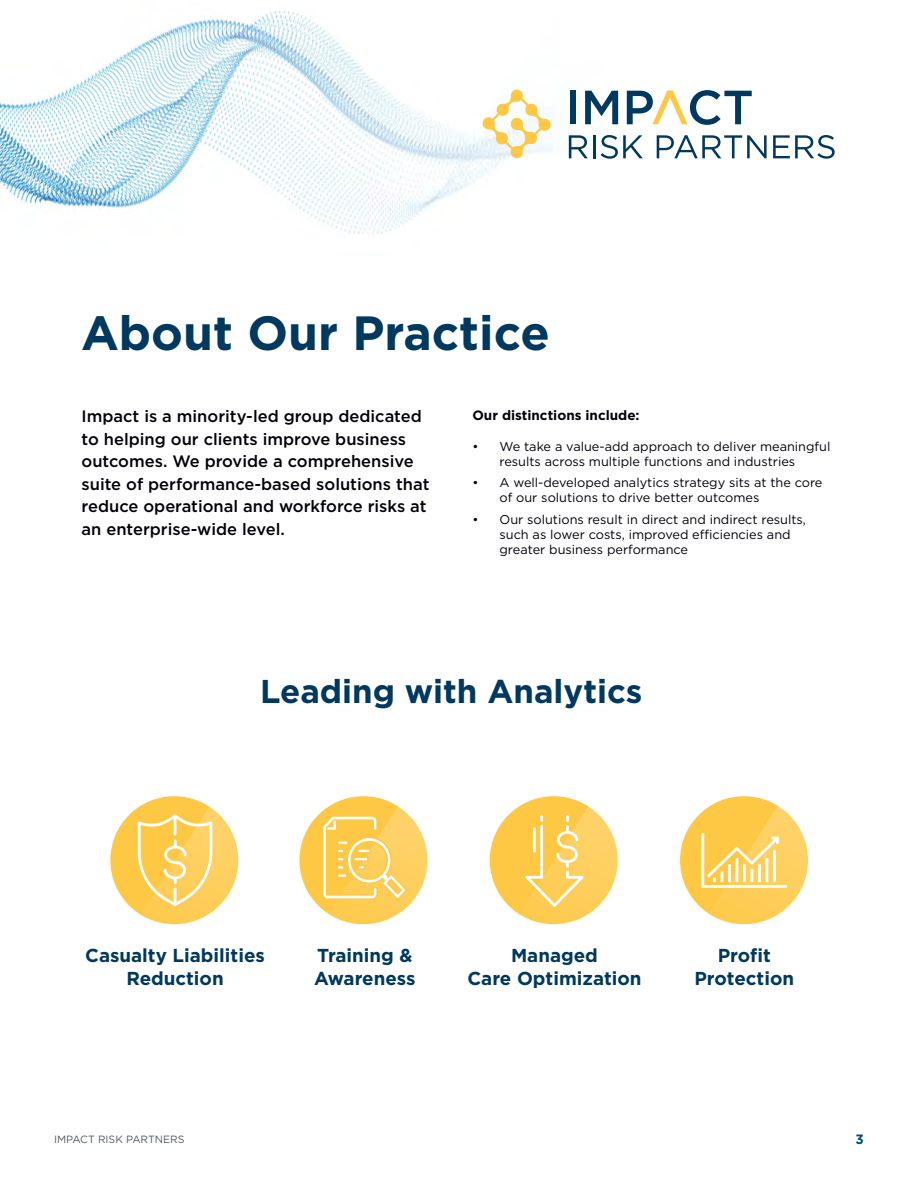
<style>
.page{position:relative;width:918px;height:1188px;background:#fff}
.page>*{position:absolute;margin:0;border:0;box-sizing:border-box;transform-origin:0 0}
.Heading_1{font:700 48px "Gotham";color:#00395f}
.Heading_2{font:700 33px "Gotham";color:#00395f}
.Paragraph_Style_1{font:700 18.75px/22.5px "Gotham";color:#00395f;text-align:center}
.Heading_3{font:500 16.5px/22.5px "Gotham";color:#000109}
.t1{font:700 13.5px "Gotham";color:#000109}
.t2{font:700 13.5px "Gotham";color:#004f87}
.t3{font:12.75px/15px "Gotham";color:#000109}
.t4{font:10.5px "Gotham";color:#52575f}
</style>
<div class="page">
<img style="left:1px;top:10px;width:766px;height:225px">
<div style="left:490px;top:796px;width:128px;height:128px;background:#fec844;border-radius:50%"></div>
<div style="left:110px;top:796px;width:128px;height:128px;background:#fec844;border-radius:50%"></div>
<svg style="left:138px;top:806px;width:101px;height:119px"></svg>
<div style="left:680px;top:796px;width:128px;height:128px;background:#fec844;border-radius:50%"></div>
<div style="left:299px;top:796px;width:128px;height:128px;background:#fec844;border-radius:50%"></div>
<svg style="left:519px;top:804px;width:99px;height:120px"></svg>
<hr style="left:533px;top:827px;width:3px;height:26px;background:#fff">
<div style="left:570px;top:91px;width:6px;height:33px;background:#00395f"></div>
<svg style="left:585px;top:91px;width:33px;height:33px"></svg>
<svg style="left:569px;top:135px;width:19px;height:23px"></svg>
<hr style="left:593px;top:135px;width:2px;height:23px;background:#00395f">
<svg style="left:601px;top:135px;width:42px;height:24px"></svg>
<svg style="left:657px;top:135px;width:110px;height:23px"></svg>
<svg style="left:773px;top:135px;width:62px;height:24px"></svg>
<svg style="left:482px;top:89px;width:69px;height:70px"></svg>
<svg style="left:627px;top:90px;width:125px;height:35px"></svg>
<svg style="left:321px;top:804px;width:107px;height:120px"></svg>
<svg style="left:700px;top:805px;width:108px;height:120px"></svg>
<hr style="left:758px;top:866px;width:3px;height:15px;background:#fff">
<hr style="left:766px;top:859px;width:2px;height:22px;background:#fff">
<hr style="left:773px;top:852px;width:3px;height:29px;background:#fff">
<p class="Heading_1" style="left:81px;top:301px;width:470px">About Our Practice</p>
<p class="Heading_3" style="left:82px;top:405px;width:349px">Impact is a minority-led group dedicated to helping our clients improve business outcomes. We provide a comprehensive suite of performance-based solutions that reduce operational and workforce risks at an enterprise-wide level.</p>
<p class="t1" style="left:472px;top:406px;width:169px">Our distinctions include:</p>
<p class="t3" style="left:500px;top:438px;width:332px;text-indent:-27px">• We take a value-add approach to deliver meaningful results across multiple functions and industries</p>
<p class="t3" style="left:500px;top:475px;width:325px;text-indent:-27px">• A well-developed analytics strategy sits at the core of our solutions to drive better outcomes</p>
<p class="t3" style="left:500px;top:512px;width:308px;text-indent:-27px">• Our solutions result in direct and indirect results, such as lower costs, improved efficiencies and greater business performance</p>
<p class="Heading_2" style="left:260px;top:670px;width:384px">Leading with Analytics</p>
<p class="Paragraph_Style_1" style="left:85px;top:944px;width:181px">Casualty Liabilities<br>Reduction</p>
<p class="Paragraph_Style_1" style="left:694px;top:944px;width:101px">Profit<br>Protection</p>
<p class="Paragraph_Style_1" style="left:314px;top:944px;width:103px;text-align:left">Training &amp;<br>Awareness</p>
<p class="Paragraph_Style_1" style="left:467px;top:944px;width:176px">Managed<br>Care Optimization</p>
<p class="t4" style="left:54px;top:1133px;width:132px">IMPACT RISK PARTNERS</p>
<p class="t2" style="left:856px;top:1130px;width:10px">3</p>
</div>
